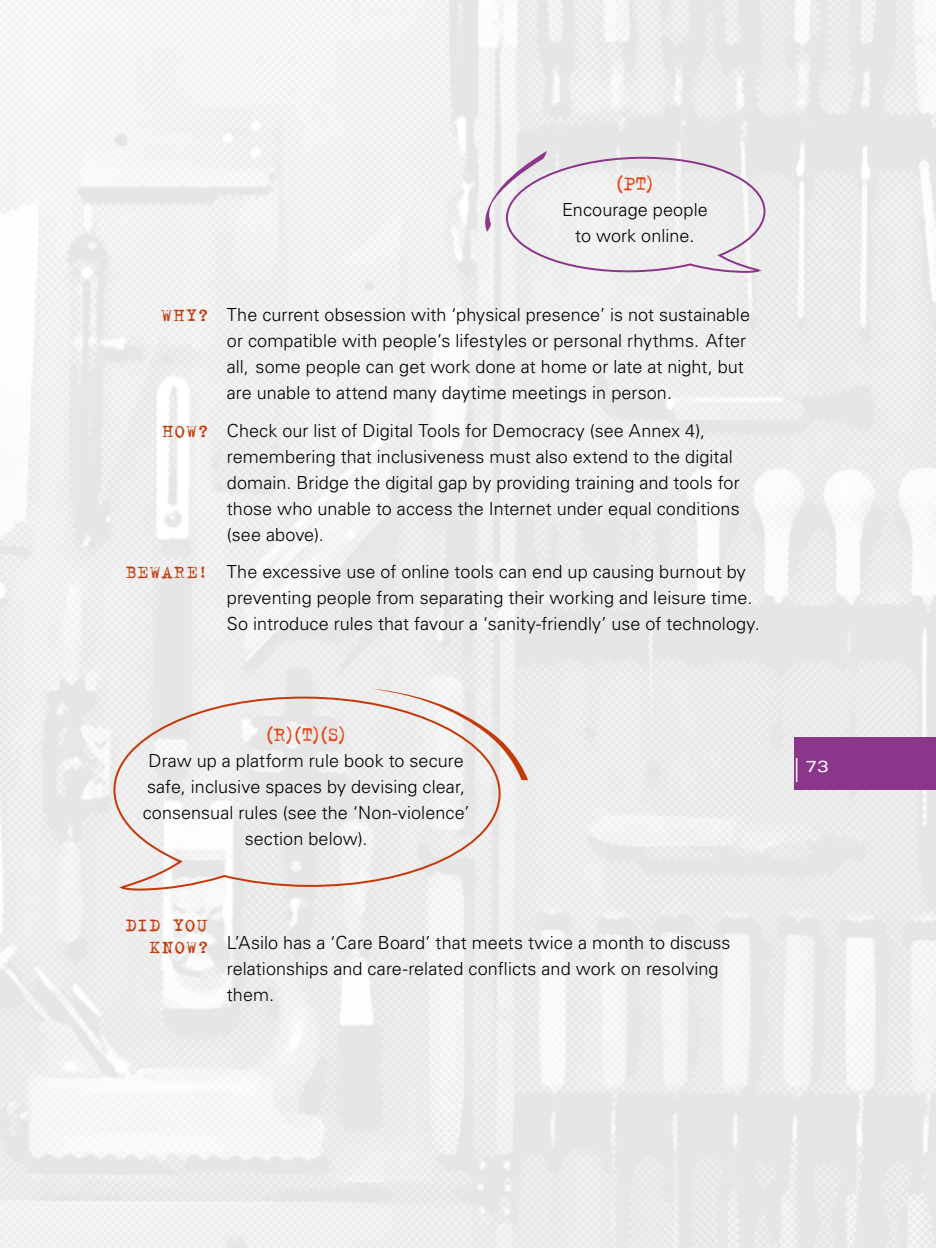
<style>
.page{position:relative;width:936px;height:1248px;background:#fff}
.page>*{position:absolute;margin:0;border:0;box-sizing:border-box;transform-origin:0 0}
.TXT{font:22px "Trixie";color:#e74011}
.Toolboxlist{font:20px "Trixie";letter-spacing:.03em;color:#c4390a}
.Toolboxlist-2{font:300 18px/26px "Univers LT Std";letter-spacing:.005em;color:#000}
.TXT-2{font:300 18px/26px "Univers LT Std";letter-spacing:.005em;color:#000;text-align:center}
.t1{font:expanded 16px "Univers LT Std";color:#fff}
.s1{font-family:"Trixie";font-weight:400;font-size:20px;color:#c4390a}
.s2{font-weight:300;font-stretch:normal;font-size:24px}
</style>
<div class="page">
<img style="left:0;top:0;width:935px;height:1247px">
<div style="left:794px;top:737px;width:141px;height:52px;background:#8c368b"></div>
<svg style="left:485px;top:151px;width:281px;height:124px"></svg>
<svg style="left:112px;top:694px;width:389px;height:197px"></svg>
<svg style="left:373px;top:689px;width:155px;height:91px"></svg>
<p class="TXT" style="left:614px;top:169px;width:43px">(PT)</p>
<p class="TXT-2" style="left:562px;top:196px;width:147px">Encourage people to work online.</p>
<p class="Toolboxlist-2" style="left:227px;top:302px;width:524px;text-indent:-66px"><span class="s1">WHY?</span> The current obsession with ‘physical presence’ is not sustainable or compatible with people’s lifestyles or personal rhythms. After all, some people can get work done at home or late at night, but are unable to attend many daytime meetings in person.</p>
<p class="Toolboxlist-2" style="left:227px;top:417px;width:514px;text-indent:-65px"><span class="s1">HOW?</span> Check our list of Digital Tools for Democracy (see Annex 4), remembering that inclusiveness must also extend to the digital domain. Bridge the digital gap by providing training and tools for those who unable to access the Internet under equal conditions (see above).</p>
<p class="Toolboxlist-2" style="left:227px;top:558px;width:534px;text-indent:-102px"><span class="s1">BEWARE!</span> The excessive use of online tools can end up causing burnout by preventing people from separating their working and leisure time.<br>So introduce rules that favour a ‘sanity-friendly’ use of technology.</p>
<p class="TXT" style="left:264px;top:720px;width:86px">(R)(T)(S)</p>
<p class="TXT-2" style="left:143px;top:747px;width:328px">Draw up a platform rule book to secure safe, inclusive spaces by devising clear, consensual rules (see the ‘Non-violence’ section below).</p>
<p class="Toolboxlist" style="left:125px;top:912px;width:84px">DID YOU</p>
<p class="Toolboxlist-2" style="left:227px;top:929px;width:505px;text-indent:-77px"><span class="s1">KNOW?</span> L’Asilo has a ‘Care Board’ that meets twice a month to discuss relationships and care-related conflicts and work on resolving them.</p>
<p class="t1" style="left:794px;top:757px;width:36px"><span class="s2">|</span> 73</p>
</div>
